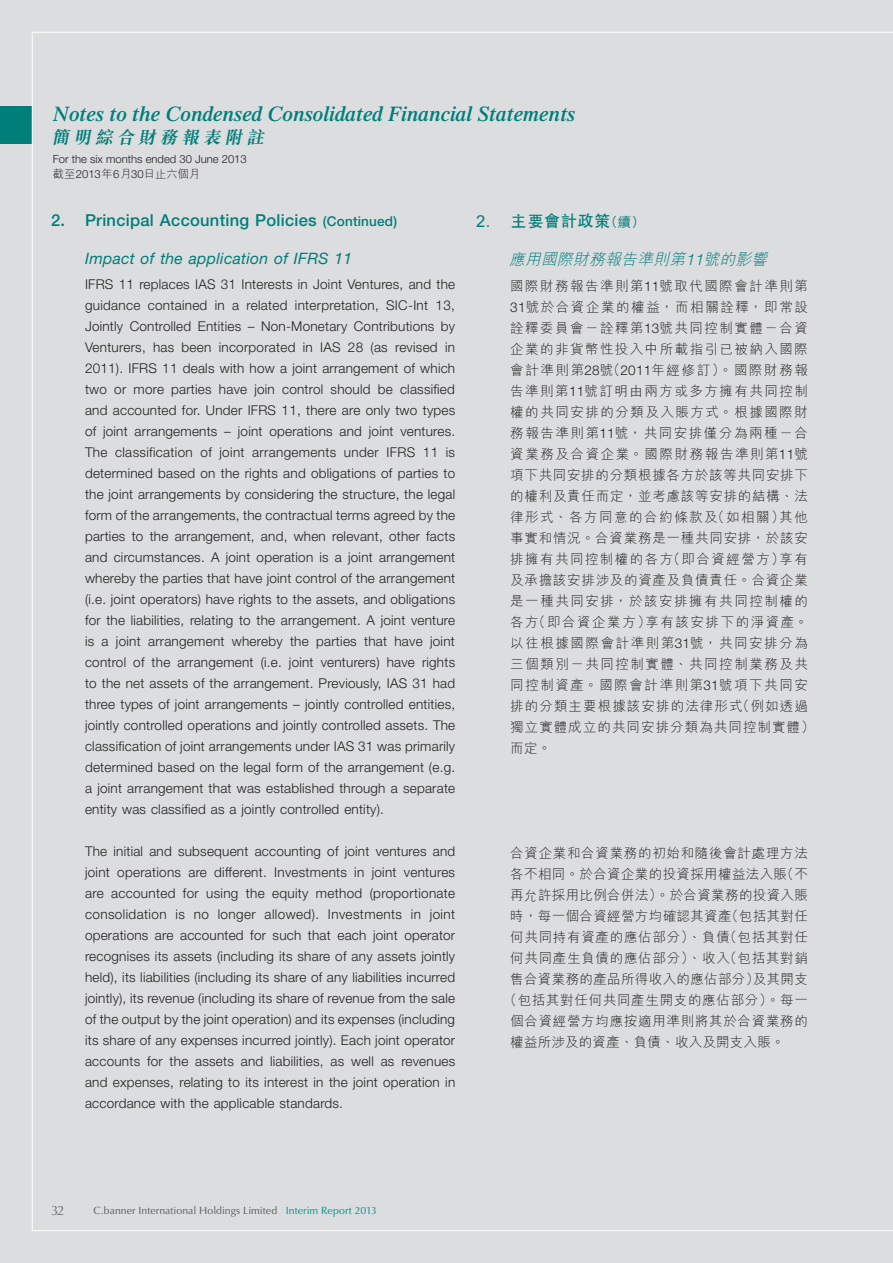
<style>
.page{position:relative;width:893px;height:1263px;background:#dcdddf}
.page>*{position:absolute;margin:0;border:0;box-sizing:border-box;transform-origin:0 0}
.t1{font:italic 600 21px "Times LT Std";color:#007e7a}
.t2{font:italic 700 18px "M Sung HK";color:#007e7a}
.t3{font:500 16.5px "Helvetica Neue LT Std";letter-spacing:.015em;color:#007e7a}
.t4{font:700 16.5px "C Hei 2 HK";letter-spacing:.015em;color:#007e7a}
.t5{font:italic 15.75px "Helvetica Neue LT Std";letter-spacing:.015em;color:#007e7a}
.t6{font:italic 300 15.75px "M Hei HK";color:#007e7a}
.t7{font:300 13.5px/21px "Helvetica Neue LT Std";letter-spacing:.015em;color:#231f20;text-align:justify}
.t8{font:300 13.5px/21px "M Hei HK";letter-spacing:.11em;color:#231f20}
.t9{font:300 13.5px "M Hei HK";letter-spacing:.025em;color:#231f20}
.t10{font:300 13.5px "M Hei HK";letter-spacing:.05em;color:#231f20}
.t11{font:300 13.5px "M Hei HK";letter-spacing:.055em;color:#231f20}
.t12{font:300 13.5px "M Hei HK";letter-spacing:.015em;color:#231f20}
.t13{font:13.5px "Optima LT Std";color:#6c6d70}
.t14{font:300 11.25px/15px "Helvetica Neue LT Std";color:#231f20}
.t15{font:10.5px "Optima LT Std";letter-spacing:.005em;color:#57585a}
.s1{font-family:"M Hei HK"}
.s2{font-family:"M Hei HK";font-weight:500;font-size:13.5px}
.s3{font-family:"Helvetica Neue LT Std"}
.s4{font-size:13.5px}
.s5{color:#00918f}
</style>
<div class="page">
<div style="left:0;top:106px;width:32px;height:38px;background:#007e7a"></div>
<p class="t1" style="left:53px;top:102px;width:524px">Notes to the Condensed Consolidated Financial Statements</p>
<p class="t2" style="left:52px;top:124px;width:218px">簡明綜合財務報表附註</p>
<p class="t14" style="left:53px;top:152px;width:196px">For the six months ended 30 June 2013<span class="s1">截至</span>2013<span class="s1">年</span>6<span class="s1">月</span>30<span class="s1">日止六個月</span></p>
<p class="t4" style="left:476px;top:209px;width:170px">2. 主要會計政策<span class="s2">（續）</span></p>
<p class="t6" style="left:509px;top:249px;width:264px">應用國際財務報告準則第<span class="s3">11</span>號的影響</p>
<p class="t8" style="left:510px;top:275px;width:306px">國際財務報告準則第<span class="s3">11</span>號取代國際會計準則第<br><span class="s3">31</span>號於合資企業的權益，而相關詮釋，即常設詮釋委員會－詮釋第<span class="s3">13</span>號共同控制實體－合資企業的非貨幣性投入中所載指引已被納入國際會計準則第<span class="s3">28</span>號（<span class="s3">2011</span>年經修訂）。國際財務報告準則第<span class="s3">11</span>號訂明由兩方或多方擁有共同控制權的共同安排的分類及入賬方式。根據國際財務報告準則第<span class="s3">11</span>號，共同安排僅分為兩種－合資業務及合資企業。國際財務報告準則第<span class="s3">11</span>號項下共同安排的分類根據各方於該等共同安排下的權利及責任而定，並考慮該等安排的結構、法律形式、各方同意的合約條款及（如相關）其他事實和情況。合資業務是一種共同安排，於該安排擁有共同控制權的各方（即合資經營方）享有及承擔該安排涉及的資產及負債責任。合資企業是一種共同安排，於該安排擁有共同控制權的各方（即合資企業方）享有該安排下的淨資產。以往根據國際會計準則第<span class="s3">31</span>號，共同安排分為三個類別－共同控制實體、共同控制業務及共同控制資產。國際會計準則第<span class="s3">31</span>號項下共同安排的分類主要根據該安排的法律形式（例如透過獨立實體成立的共同安排分類為共同控制實體）而定。</p>
<p class="t3" style="left:51px;top:210px;width:348px">2. Principal Accounting Policies <span class="s4">(Continued)</span></p>
<p class="t5" style="left:85px;top:249px;width:269px">Impact of the application of IFRS 11</p>
<p class="t7" style="left:85px;top:273px;width:372px">IFRS 11 replaces IAS 31 Interests in Joint Ventures, and the guidance contained in a related interpretation, SIC-Int 13, Jointly Controlled Entities – Non-Monetary Contributions by Venturers, has been incorporated in IAS 28 (as revised in 2011). IFRS 11 deals with how a joint arrangement of which two or more parties have join control should be classified and accounted for. Under IFRS 11, there are only two types of joint arrangements – joint operations and joint ventures.<br>The classification of joint arrangements under IFRS 11 is determined based on the rights and obligations of parties to the joint arrangements by considering the structure, the legal form of the arrangements, the contractual terms agreed by the parties to the arrangement, and, when relevant, other facts and circumstances. A joint operation is a joint arrangement whereby the parties that have joint control of the arrangement (i.e. joint operators) have rights to the assets, and obligations for the liabilities, relating to the arrangement. A joint venture is a joint arrangement whereby the parties that have joint control of the arrangement (i.e. joint venturers) have rights to the net assets of the arrangement. Previously, IAS 31 had three types of joint arrangements – jointly controlled entities, jointly controlled operations and jointly controlled assets. The classification of joint arrangements under IAS 31 was primarily determined based on the legal form of the arrangement (e.g. a joint arrangement that was established through a separate entity was classified as a jointly controlled entity).</p>
<p class="t7" style="left:85px;top:840px;width:372px">The initial and subsequent accounting of joint ventures and joint operations are different. Investments in joint ventures are accounted for using the equity method (proportionate consolidation is no longer allowed). Investments in joint operations are accounted for such that each joint operator recognises its assets (including its share of any assets jointly held), its liabilities (including its share of any liabilities incurred jointly), its revenue (including its share of revenue from the sale of the output by the joint operation) and its expenses (including its share of any expenses incurred jointly). Each joint operator accounts for the assets and liabilities, as well as revenues and expenses, relating to its interest in the joint operation in accordance with the applicable standards.</p>
<p class="t10" style="left:510px;top:843px;width:299px">合資企業和合資業務的初始和隨後會計處理方法</p>
<p class="t9" style="left:510px;top:864px;width:299px">各不相同。於合資企業的投資採用權益法入賬（不</p>
<p class="t9" style="left:510px;top:885px;width:299px">再允許採用比例合併法）。於合資業務的投資入賬</p>
<p class="t9" style="left:510px;top:906px;width:299px">時，每一個合資經營方均確認其資產（包括其對任</p>
<p class="t11" style="left:510px;top:927px;width:299px">何共同持有資產的應佔部分）、負債（包括其對任</p>
<p class="t11" style="left:510px;top:948px;width:299px">何共同產生負債的應佔部分）、收入（包括其對銷</p>
<p class="t9" style="left:510px;top:969px;width:299px">售合資業務的產品所得收入的應佔部分）及其開支</p>
<p class="t10" style="left:503px;top:990px;width:306px">（包括其對任何共同產生開支的應佔部分）。每一</p>
<p class="t10" style="left:510px;top:1011px;width:299px">個合資經營方均應按適用準則將其於合資業務的</p>
<p class="t12" style="left:510px;top:1032px;width:276px">權益所涉及的資產、負債、收入及開支入賬。</p>
<p class="t13" style="left:51px;top:1202px;width:15px">32</p>
<p class="t15" style="left:94px;top:1204px;width:285px">C.banner International Holdings Limited <span class="s5">Interim Report 2013</span></p>
</div>
